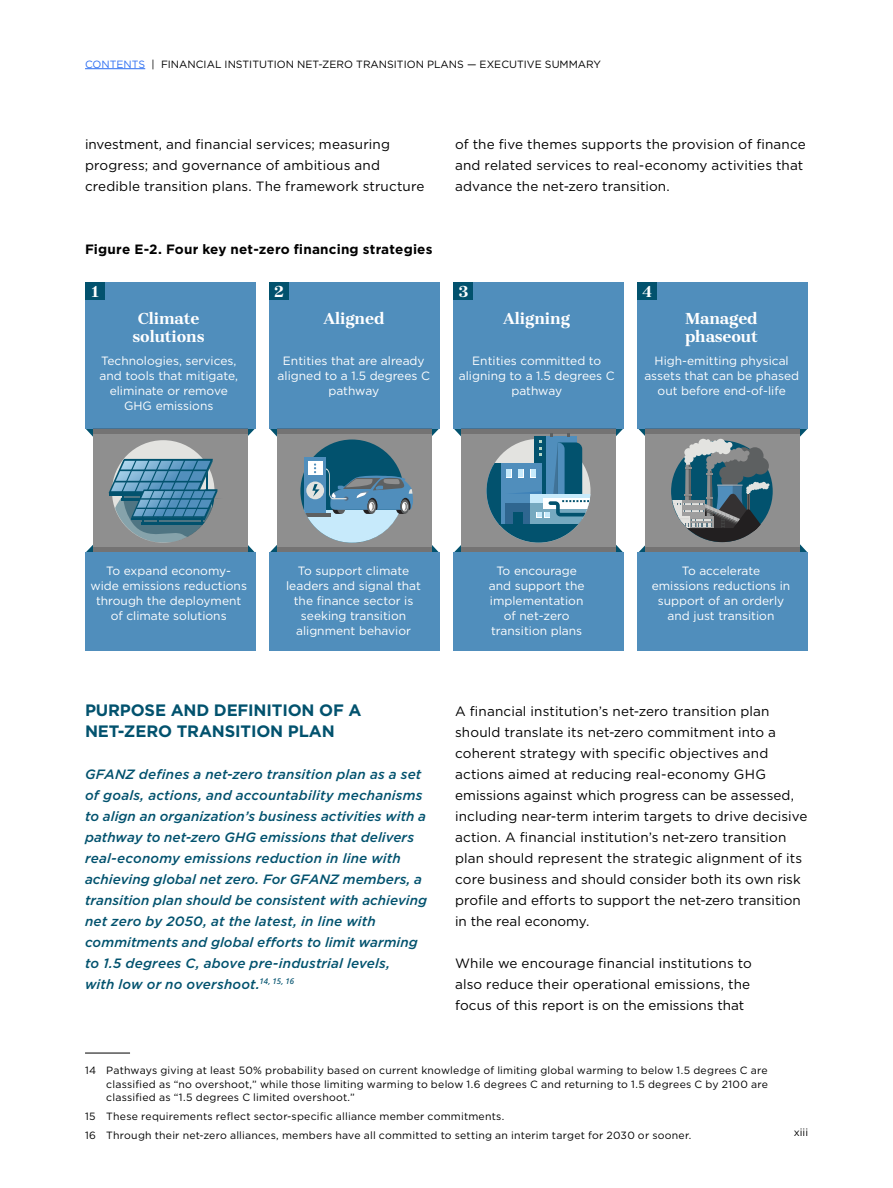
<style>
.page{position:relative;width:893px;height:1188px;background:#fff}
.page>*{position:absolute;margin:0;border:0;box-sizing:border-box;transform-origin:0 0}
.t1{font:700 16.5px/18px "Brygada 1918";letter-spacing:-.01em;color:#fff}
.t2{font:700 16.5px/21px "Gotham";letter-spacing:-.01em;color:#02526e}
.t3{font:13.5px/21px "Gotham";letter-spacing:.005em;color:#000}
.t4{font:italic 500 13.5px/21px "Gotham";letter-spacing:.005em;color:#02526e}
.t5{font:700 13.5px "Gotham";letter-spacing:.015em;color:#000}
.t6{font:12px/15px "Gotham";color:#fff;text-align:center}
.t7{font:10.5px/13.5px "Gotham";letter-spacing:.015em;color:#000;text-align:justify}
.s1{color:#2c6ef2}
</style>
<div class="page">
<hr style="left:85px;top:68px;width:60px;height:1px;background:#2c6ef2">
<hr style="left:85px;top:1053px;width:45px;height:1px;background:#000">
<svg style="left:454px;top:544px;width:169px;height:8px"></svg>
<div style="left:461px;top:426px;width:154px;height:170px;background:#8f8f8f"></div>
<div style="left:453px;top:552px;width:171px;height:99px;background:#508ebc"></div>
<div style="left:462px;top:547px;width:154px;height:5px;background:#747373"></div>
<div style="left:453px;top:282px;width:171px;height:146px;background:#508ebc"></div>
<svg style="left:453px;top:428px;width:171px;height:97px"></svg>
<svg style="left:500px;top:525px;width:77px;height:18px"></svg>
<div style="left:454px;top:282px;width:19px;height:18px;background:#02526e"></div>
<div style="left:638px;top:552px;width:170px;height:99px;background:#508ebc"></div>
<div style="left:638px;top:282px;width:170px;height:146px;background:#508ebc"></div>
<svg style="left:638px;top:428px;width:170px;height:124px;background:#7d888d"></svg>
<div style="left:638px;top:282px;width:19px;height:18px;background:#02526e"></div>
<svg style="left:85px;top:428px;width:170px;height:9px"></svg>
<div style="left:93px;top:426px;width:154px;height:170px;background:#8f8f8f"></div>
<div style="left:85px;top:552px;width:170px;height:99px;background:#508ebc"></div>
<div style="left:85px;top:282px;width:170px;height:146px;background:#508ebc"></div>
<div style="left:93px;top:428px;width:154px;height:6px;background:#747373"></div>
<div style="left:85px;top:282px;width:20px;height:18px;background:#02526e"></div>
<div style="left:112px;top:440px;width:103px;height:103px;background:#e3e3e0;border-radius:50%"></div>
<svg style="left:86px;top:459px;width:169px;height:93px"></svg>
<hr style="left:131px;top:518px;width:74px;height:2px;background:#02526e">
<hr style="left:142px;top:522px;width:72px;height:2px;background:#02526e">
<svg style="left:269px;top:428px;width:170px;height:9px"></svg>
<svg style="left:270px;top:544px;width:169px;height:8px"></svg>
<div style="left:277px;top:426px;width:154px;height:170px;background:#8f8f8f"></div>
<div style="left:269px;top:552px;width:170px;height:99px;background:#508ebc"></div>
<div style="left:277px;top:547px;width:154px;height:5px;background:#747373"></div>
<div style="left:269px;top:282px;width:170px;height:146px;background:#508ebc"></div>
<div style="left:277px;top:428px;width:154px;height:6px;background:#747373"></div>
<div style="left:269px;top:282px;width:20px;height:18px;background:#02526e"></div>
<div style="left:300px;top:440px;width:104px;height:103px;background:#02526e;border-radius:50%"></div>
<svg style="left:307px;top:516px;width:91px;height:27px;fill:#c7eafb"></svg>
<div style="left:304px;top:458px;width:22px;height:55px;background:#508ebc"></div>
<svg style="left:305px;top:513px;width:25px;height:4px"></svg>
<div style="left:308px;top:462px;width:14px;height:13px;background:#fff"></div>
<div style="left:306px;top:482px;width:18px;height:17px;background:#e3e3e0;border-radius:50%"></div>
<svg style="left:312px;top:463px;width:101px;height:53px"></svg>
<p class="t7" style="left:85px;top:57px;width:517px"><span class="s1">CONTENTS</span> | FINANCIAL INSTITUTION NET-ZERO TRANSITION PLANS — EXECUTIVE SUMMARY</p>
<p class="t3" style="left:85px;top:133px;width:341px">investment, and financial services; measuring progress; and governance of ambitious and credible transition plans. The framework structure</p>
<p class="t3" style="left:455px;top:133px;width:352px">of the five themes supports the provision of finance and related services to real-economy activities that advance the net-zero transition.</p>
<p class="t5" style="left:85px;top:240px;width:349px">Figure E-2. Four key net-zero financing strategies</p>
<p class="t1" style="left:91px;top:283px;width:10px">1</p>
<p class="t1" style="left:274px;top:283px;width:11px">2</p>
<p class="t1" style="left:458px;top:283px;width:12px">3</p>
<p class="t1" style="left:642px;top:283px;width:12px">4</p>
<p class="t1" style="left:133px;top:310px;width:74px;text-align:center">Climate solutions</p>
<p class="t1" style="left:324px;top:310px;width:62px">Aligned</p>
<p class="t1" style="left:503px;top:310px;width:68px">Aligning</p>
<p class="t1" style="left:685px;top:310px;width:74px">Managed phaseout</p>
<p class="t6" style="left:100px;top:353px;width:140px">Technologies, services, and tools that mitigate, eliminate or remove<br>GHG emissions</p>
<p class="t6" style="left:278px;top:353px;width:154px">Entities that are already aligned to a 1.5 degrees C pathway</p>
<p class="t6" style="left:459px;top:353px;width:157px">Entities committed to aligning to a 1.5 degrees C pathway</p>
<p class="t6" style="left:644px;top:353px;width:156px">High-emitting physical assets that can be phased out before end-of-life</p>
<p class="t6" style="left:90px;top:563px;width:158px">To expand economy-<br>wide emissions reductions through the deployment of climate solutions</p>
<p class="t6" style="left:286px;top:563px;width:136px">To support climate leaders and signal that the finance sector is seeking transition alignment behavior</p>
<p class="t2" style="left:85px;top:699px;width:278px">PURPOSE AND DEFINITION OF A<br>NET-ZERO TRANSITION PLAN</p>
<p class="t4" style="left:85px;top:763px;width:343px">GFANZ defines a net-zero transition plan as a set of goals, actions, and accountability mechanisms to align an organization’s business activities with a pathway to net-zero GHG emissions that delivers real-economy emissions reduction in line with achieving global net zero. For GFANZ members, a transition plan should be consistent with achieving net zero by 2050, at the latest, in line with commitments and global efforts to limit warming to 1.5 degrees C, above pre-industrial levels,<br>with low or no overshoot.<sup>14,</sup> <sup>15,</sup> <sup>16</sup></p>
<p class="t6" style="left:489px;top:563px;width:97px">To encourage and support the implementation of net-zero transition plans</p>
<p class="t6" style="left:652px;top:563px;width:140px">To accelerate emissions reductions in support of an orderly and just transition</p>
<p class="t3" style="left:455px;top:700px;width:354px">A financial institution’s net-zero transition plan should translate its net-zero commitment into a coherent strategy with specific objectives and actions aimed at reducing real-economy GHG emissions against which progress can be assessed, including near-term interim targets to drive decisive action. A financial institution’s net-zero transition plan should represent the strategic alignment of its core business and should consider both its own risk profile and efforts to support the net-zero transition in the real economy.</p>
<p class="t3" style="left:455px;top:952px;width:298px">While we encourage financial institutions to also reduce their operational emissions, the focus of this report is on the emissions that</p>
<p class="t7" style="left:106px;top:1063px;width:663px;text-indent:-21px">14 Pathways giving at least 50% probability based on current knowledge of limiting global warming to below 1.5 degrees C are classified as “no overshoot,” while those limiting warming to below 1.6 degrees C and returning to 1.5 degrees C by 2100 are classified as “1.5 degrees C limited overshoot.”</p>
<p class="t7" style="left:85px;top:1106px;width:608px;line-height:18.8px">15 These requirements reflect sector-specific alliance member commitments.<br>16 Through their net-zero alliances, members have all committed to setting an interim target for 2030 or sooner.</p>
<p class="t7" style="left:794px;top:1125px;width:16px">xiii</p>
</div>
